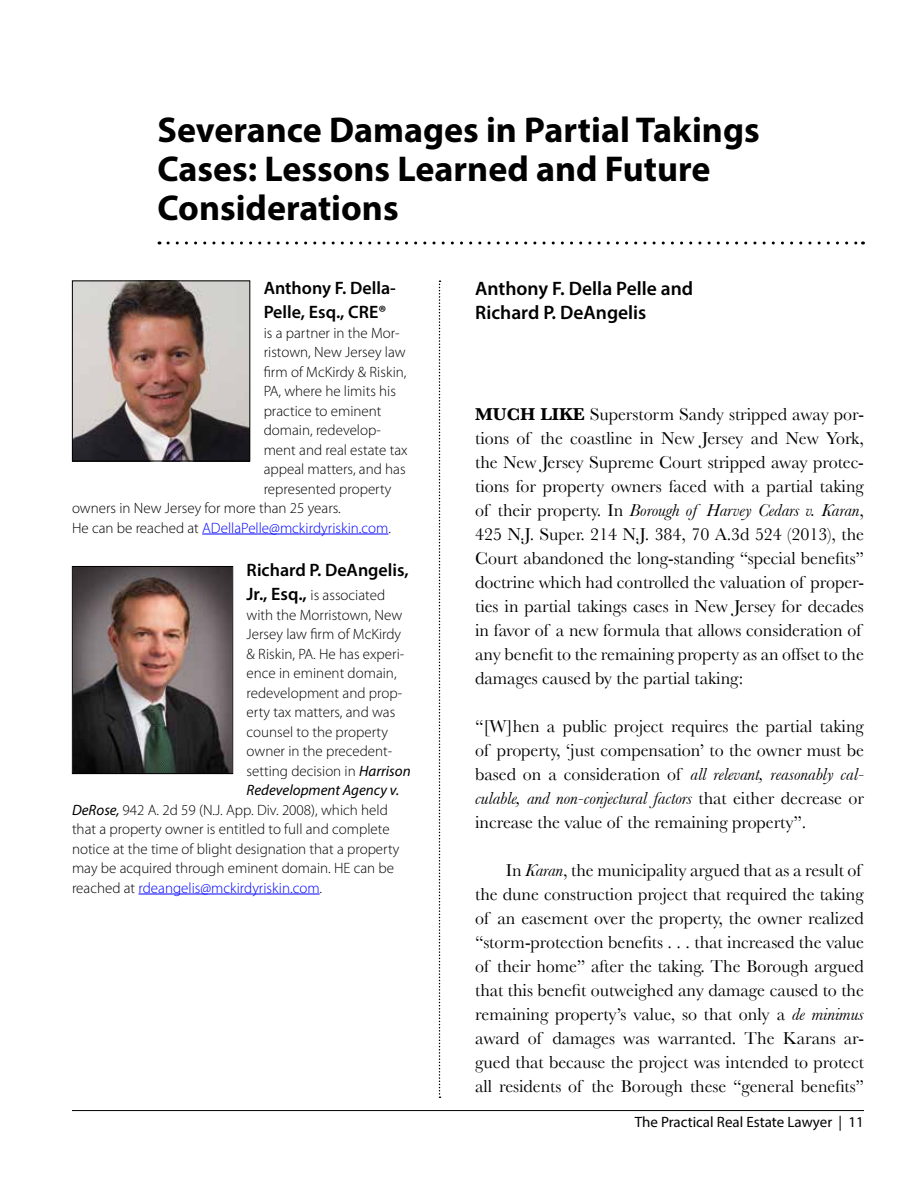
<style>
.page{position:relative;width:918px;height:1188px;background:#fff}
.page>*{position:absolute;margin:0;border:0;box-sizing:border-box;transform-origin:0 0}
.t1{font:700 36px/39px "Myriad Pro";color:#000}
.t2{font:600 19.5px/24px "Myriad Pro";color:#000}
.t3{font:18px/24px "Baskerville";letter-spacing:-.005em;color:#000}
.t4{font:600 18px/24px "Myriad Pro";color:#000}
.t5{font:300 15px "Myriad Pro";color:#000}
.t6{font:300 15px "Myriad Pro";color:#00f}
.t7{font:15px "Myriad Pro";color:#000}
.t8{font:italic 15px "Myriad Pro";color:#000}
.s1{color:#000}
.s2{font-weight:600;font-size:18px}
.s3{font-weight:400;font-style:italic}
.s4{font-weight:700}
.s5{font-style:italic}
</style>
<div class="page">
<hr style="left:72px;top:1110px;width:792px;height:1px;background:#000">
<hr style="left:202px;top:534px;width:186px;height:1px;background:#00f">
<hr style="left:139px;top:894px;width:181px;height:1px;background:#00f">
<svg style="left:439px;top:280px;width:2px;height:818px"></svg>
<svg style="left:168px;top:241px;width:695px;height:3px"></svg>
<img style="left:74px;top:568px;width:157px;height:204px">
<div style="left:72px;top:566px;width:161px;height:208px;border:1px solid #000"></div>
<img style="left:74px;top:282px;width:174px;height:177px">
<div style="left:72px;top:280px;width:178px;height:181px;border:1px solid #000"></div>
<h1 class="t1" style="left:158px;top:110px;width:604px">Severance Damages in Partial Takings<br>Cases: Lessons Learned and Future<br>Considerations</h1>
<p class="t4" style="left:264px;top:276px;width:134px">Anthony F. Della-<br>Pelle, Esq., CRE®</p>
<p class="t5" style="left:264px;top:323px;width:137px">is a partner in the Mor-</p>
<p class="t5" style="left:264px;top:343px;width:143px">ristown, New Jersey law</p>
<p class="t5" style="left:264px;top:362px;width:144px">firm of McKirdy &amp; Riskin,</p>
<p class="t5" style="left:264px;top:382px;width:134px">PA, where he limits his</p>
<p class="t5" style="left:264px;top:401px;width:119px">practice to eminent</p>
<p class="t5" style="left:264px;top:421px;width:119px">domain, redevelop-</p>
<p class="t5" style="left:264px;top:440px;width:145px">ment and real estate tax</p>
<p class="t5" style="left:264px;top:460px;width:143px">appeal matters, and has</p>
<p class="t5" style="left:264px;top:479px;width:129px">represented property</p>
<p class="t5" style="left:72px;top:499px;width:270px">owners in New Jersey for more than 25 years.</p>
<p class="t6" style="left:72px;top:518px;width:321px"><span class="s1">He can be reached at</span> ADellaPelle@mckirdyriskin.com<span class="s1">.</span></p>
<p class="t4" style="left:247px;top:558px;width:164px">Richard P. DeAngelis,</p>
<p class="t5" style="left:247px;top:586px;width:140px"><span class="s2">Jr., Esq.,</span> is associated</p>
<p class="t5" style="left:247px;top:605px;width:157px">with the Morristown, New</p>
<p class="t5" style="left:247px;top:625px;width:156px">Jersey law firm of McKirdy</p>
<p class="t5" style="left:247px;top:644px;width:159px">&amp; Riskin, PA. He has experi-</p>
<p class="t5" style="left:247px;top:664px;width:152px">ence in eminent domain,</p>
<p class="t5" style="left:247px;top:683px;width:157px">redevelopment and prop-</p>
<p class="t5" style="left:247px;top:703px;width:150px">erty tax matters, and was</p>
<p class="t5" style="left:247px;top:722px;width:143px">counsel to the property</p>
<p class="t5" style="left:247px;top:742px;width:147px">owner in the precedent-</p>
<p class="t5" style="left:247px;top:761px;width:166px">setting decision in <span class="s3">Harrison</span></p>
<p class="t8" style="left:247px;top:781px;width:154px">Redevelopment Agency v.</p>
<p class="t5" style="left:72px;top:800px;width:317px"><span class="s3">DeRose,</span> 942 A. 2d 59 (N.J. App. Div. 2008), which held</p>
<p class="t5" style="left:72px;top:820px;width:319px">that a property owner is entitled to full and complete</p>
<p class="t5" style="left:72px;top:839px;width:329px">notice at the time of blight designation that a property</p>
<p class="t5" style="left:72px;top:859px;width:324px">may be acquired through eminent domain. HE can be</p>
<p class="t6" style="left:72px;top:878px;width:252px"><span class="s1">reached at</span> rdeangelis@mckirdyriskin.com<span class="s1">.</span></p>
<p class="t2" style="left:475px;top:276px;width:220px">Anthony F. Della Pelle and<br>Richard P. DeAngelis</p>
<p class="t3" style="left:475px;top:402px;width:390px"><span class="s4">MUCH LIKE</span> Superstorm Sandy stripped away por&shy;tions of the coastline in New Jersey and New York, the New Jersey Supreme Court stripped away protec&shy;tions for property owners faced with a partial taking of their property. In <span class="s5">Borough of Harvey Cedars v. Karan</span>, 425 N.J. Super. 214 N.J. 384, 70 A.3d 524 (2013), the Court abandoned the long-standing “special benefits” doctrine which had controlled the valuation of proper&shy;ties in partial takings cases in New Jersey for decades in favor of a new formula that allows consideration of any benefit to the remaining property as an offset to the damages caused by the partial taking:</p>
<p class="t3" style="left:475px;top:714px;width:390px;text-align:justify">“[W]hen a public project requires the partial taking of property, ‘just compensation’ to the owner must be based on a consideration of <span class="s5">all relevant, reasonably cal&shy;culable, and non-conjectural factors</span> that either decrease or increase the value of the remaining property”.</p>
<p class="t3" style="left:475px;top:858px;width:390px;text-indent:31px">In <span class="s5">Karan</span>, the municipality argued that as a result of the dune construction project that required the taking of an easement over the property, the owner realized “storm-protection benefits . . . that increased the value of their home” after the taking. The Borough argued that this benefit outweighed any damage caused to the remaining property’s value, so that only a <span class="s5">de minimus </span>award of damages was warranted. The Karans ar&shy;gued that because the project was intended to protect all residents of the Borough these “general benefits”</p>
<p class="t7" style="left:635px;top:1113px;width:231px">The Practical Real Estate Lawyer | 11</p>
</div>
